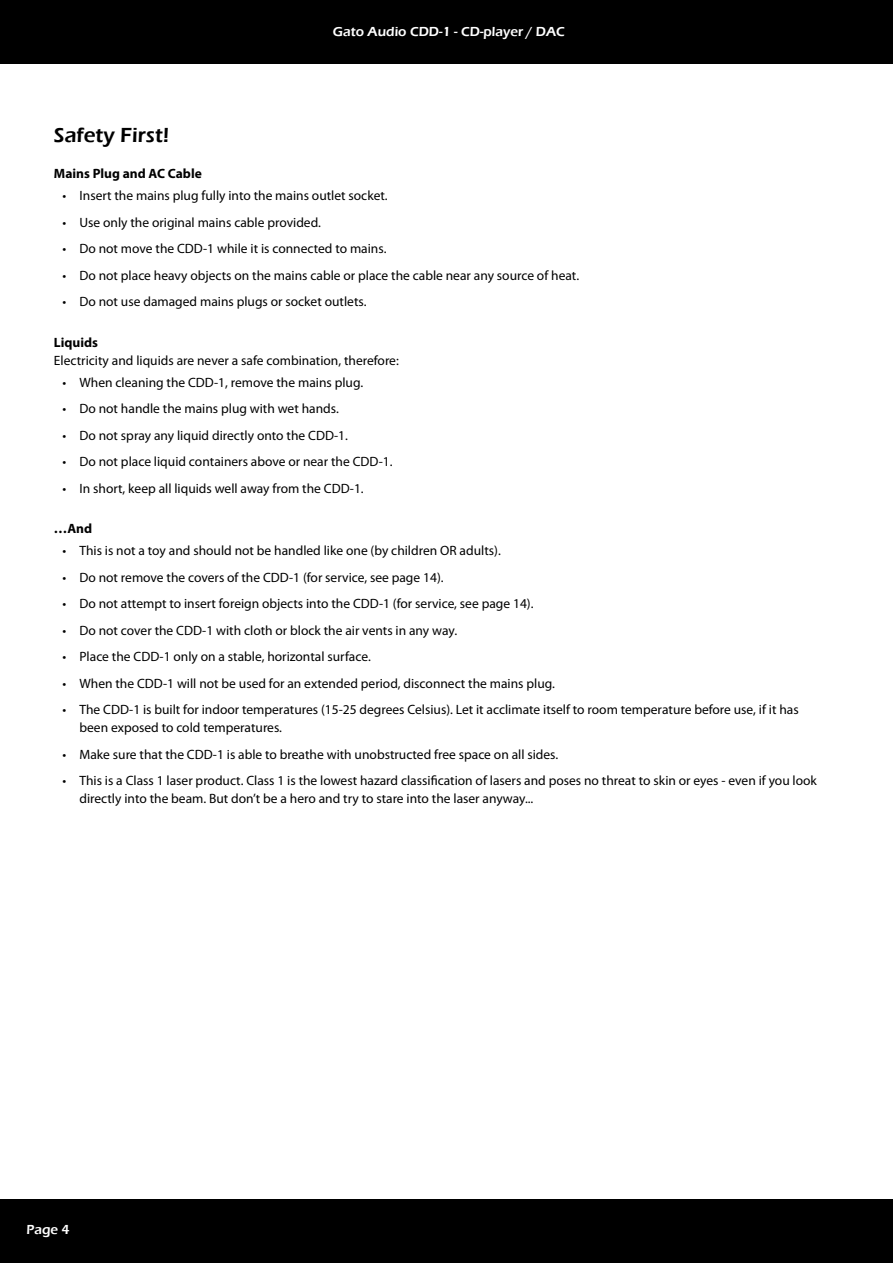
<style>
.page{position:relative;width:893px;height:1263px;background:#fff}
.page>*{position:absolute;margin:0;border:0;box-sizing:border-box;transform-origin:0 0}
.t1{font:600 21px "Eras ITC";color:#000}
.t2{font:13.5px/18px "Myriad Pro";color:#000}
.t3{font:600 13.5px "Eras ITC";color:#fff}
.t4{font:700 13.5px "Myriad Pro";color:#000}
</style>
<div class="page">
<div style="left:0;top:0;width:893px;height:64px;background:#000"></div>
<div style="left:0;top:1199px;width:893px;height:64px;background:#000"></div>
<p class="t3" style="left:333px;top:24px;width:233px">Gato Audio CDD-1 - CD-player / DAC</p>
<h1 class="t1" style="left:54px;top:123px;width:117px">Safety First!</h1>
<p class="t4" style="left:54px;top:168px;width:149px">Mains Plug and AC Cable</p>
<p class="t2" style="left:62px;top:188px;width:327px">• Insert the mains plug fully into the mains outlet socket.</p>
<p class="t2" style="left:62px;top:215px;width:260px">• Use only the original mains cable provided.</p>
<p class="t2" style="left:62px;top:241px;width:325px">• Do not move the CDD-1 while it is connected to mains.</p>
<p class="t2" style="left:62px;top:268px;width:518px">• Do not place heavy objects on the mains cable or place the cable near any source of heat.</p>
<p class="t2" style="left:62px;top:294px;width:305px">• Do not use damaged mains plugs or socket outlets.</p>
<p class="t4" style="left:54px;top:337px;width:46px">Liquids</p>
<p class="t2" style="left:54px;top:352px;width:346px">Electricity and liquids are never a safe combination, therefore:</p>
<p class="t2" style="left:62px;top:375px;width:302px">• When cleaning the CDD-1, remove the mains plug.</p>
<p class="t2" style="left:62px;top:401px;width:278px">• Do not handle the mains plug with wet hands.</p>
<p class="t2" style="left:62px;top:428px;width:287px">• Do not spray any liquid directly onto the CDD-1.</p>
<p class="t2" style="left:62px;top:454px;width:332px">• Do not place liquid containers above or near the CDD-1.</p>
<p class="t2" style="left:62px;top:481px;width:303px">• In short, keep all liquids well away from the CDD-1.</p>
<p class="t4" style="left:54px;top:523px;width:40px">…And</p>
<p class="t2" style="left:62px;top:543px;width:440px">• This is not a toy and should not be handled like one (by children OR adults).</p>
<p class="t2" style="left:62px;top:570px;width:383px">• Do not remove the covers of the CDD-1 (for service, see page 14).</p>
<p class="t2" style="left:62px;top:596px;width:472px">• Do not attempt to insert foreign objects into the CDD-1 (for service, see page 14).</p>
<p class="t2" style="left:62px;top:623px;width:396px">• Do not cover the CDD-1 with cloth or block the air vents in any way.</p>
<p class="t2" style="left:62px;top:649px;width:310px">• Place the CDD-1 only on a stable, horizontal surface.</p>
<p class="t2" style="left:62px;top:676px;width:494px">• When the CDD-1 will not be used for an extended period, disconnect the mains plug.</p>
<p class="t2" style="left:79px;top:702px;width:721px;text-indent:-17px">• The CDD-1 is built for indoor temperatures (15-25 degrees Celsius). Let it acclimate itself to room temperature before use, if it has been exposed to cold temperatures.</p>
<p class="t2" style="left:62px;top:747px;width:497px">• Make sure that the CDD-1 is able to breathe with unobstructed free space on all sides.</p>
<p class="t2" style="left:79px;top:773px;width:739px;text-indent:-17px">• This is a Class 1 laser product. Class 1 is the lowest hazard classification of lasers and poses no threat to skin or eyes - even if you look directly into the beam. But don’t be a hero and try to stare into the laser anyway...</p>
<p class="t3" style="left:26px;top:1222px;width:45px">Page 4</p>
</div>
